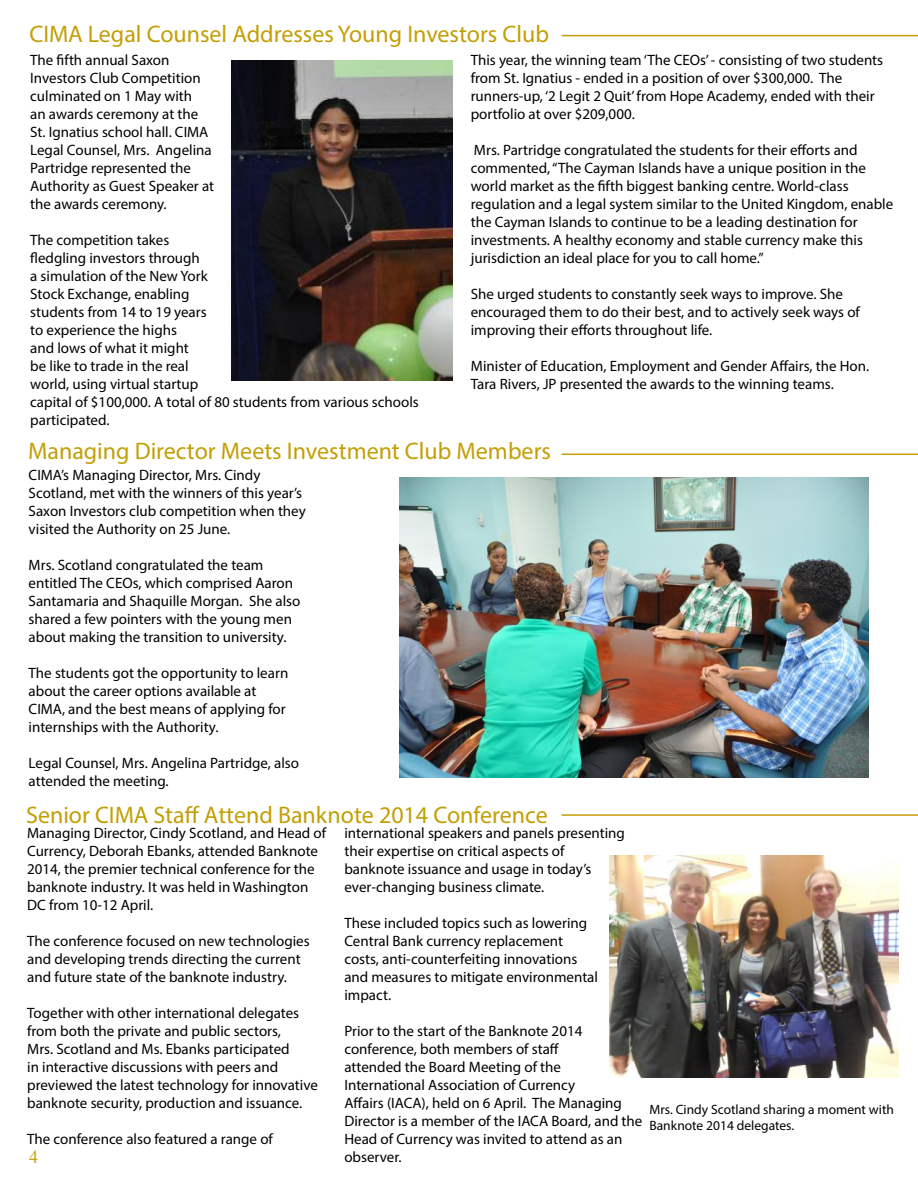
<style>
.page{position:relative;width:918px;height:1188px;background:#fff}
.page>*{position:absolute;margin:0;border:0;box-sizing:border-box;transform-origin:0 0}
.t1{font:24px "Myriad Pro";color:#c39f06}
.t2{font:18px "Times New Roman";color:#c39f06}
.t3{font:15px/18px "Myriad Pro";color:#000}
.t4{font:13.5px/16.2px "Myriad Pro";color:#000}
</style>
<div class="page">
<hr style="left:562px;top:35px;width:356px;height:1px;background:#c39f06">
<hr style="left:562px;top:454px;width:356px;height:1px;background:#c39f06">
<img style="left:610px;top:855px;width:288px;height:223px">
<img style="left:231px;top:60px;width:221px;height:320px">
<hr style="left:562px;top:814px;width:356px;height:2px;background:#c39f06">
<img style="left:400px;top:477px;width:468px;height:301px">
<h1 class="t1" style="left:29px;top:19px;width:521px">CIMA Legal Counsel Addresses Young Investors Club</h1>
<p class="t3" style="left:30px;top:50px;width:185px">The fifth annual Saxon<br>Investors Club Competition culminated on 1 May with<br>an awards ceremony at the<br>St. Ignatius school hall. CIMA<br>Legal Counsel, Mrs. Angelina<br>Partridge represented the<br>Authority as Guest Speaker at the awards ceremony.</p>
<p class="t3" style="left:30px;top:230px;width:390px">The competition takes<br>fledgling investors through<br>a simulation of the New York<br>Stock Exchange, enabling<br>students from 14 to 19 years<br>to experience the highs<br>and lows of what it might<br>be like to trade in the real<br>world, using virtual startup<br>capital of $100,000. A total of 80 students from various schools participated.</p>
<p class="t3" style="left:471px;top:50px;width:414px">This year, the winning team ‘The CEOs’ - consisting of two students from St. Ignatius - ended in a position of over $300,000. The runners-up, ‘2 Legit 2 Quit’ from Hope Academy, ended with their portfolio at over $209,000.</p>
<p class="t3" style="left:471px;top:140px;width:424px">Mrs. Partridge congratulated the students for their efforts and commented, “The Cayman Islands have a unique position in the world market as the fifth biggest banking centre. World-class regulation and a legal system similar to the United Kingdom, enable the Cayman Islands to continue to be a leading destination for investments. A healthy economy and stable currency make this jurisdiction an ideal place for you to call home.”</p>
<p class="t3" style="left:471px;top:284px;width:391px">She urged students to constantly seek ways to improve. She encouraged them to do their best, and to actively seek ways of improving their efforts throughout life.</p>
<p class="t3" style="left:471px;top:356px;width:400px">Minister of Education, Employment and Gender Affairs, the Hon.<br>Tara Rivers, JP presented the awards to the winning teams.</p>
<h1 class="t1" style="left:28px;top:436px;width:524px">Managing Director Meets Investment Club Members</h1>
<p class="t3" style="left:29px;top:466px;width:279px">CIMA’s Managing Director, Mrs. Cindy Scotland, met with the winners of this year’s Saxon Investors club competition when they visited the Authority on 25 June.</p>
<p class="t3" style="left:29px;top:556px;width:273px">Mrs. Scotland congratulated the team entitled The CEOs, which comprised Aaron Santamaria and Shaquille Morgan. She also shared a few pointers with the young men about making the transition to university.</p>
<p class="t3" style="left:29px;top:664px;width:261px">The students got the opportunity to learn about the career options available at CIMA, and the best means of applying for internships with the Authority.</p>
<p class="t3" style="left:29px;top:754px;width:272px">Legal Counsel, Mrs. Angelina Partridge, also attended the meeting.</p>
<h1 class="t1" style="left:26px;top:800px;width:523px">Senior CIMA Staff Attend Banknote 2014 Conference</h1>
<p class="t3" style="left:27px;top:824px;width:300px">Managing Director, Cindy Scotland, and Head of Currency, Deborah Ebanks, attended Banknote 2014, the premier technical conference for the banknote industry. It was held in Washington DC from 10-12 April.</p>
<p class="t3" style="left:27px;top:932px;width:284px">The conference focused on new technologies and developing trends directing the current and future state of the banknote industry.</p>
<p class="t3" style="left:27px;top:1004px;width:292px">Together with other international delegates from both the private and public sectors,<br>Mrs. Scotland and Ms. Ebanks participated<br>in interactive discussions with peers and previewed the latest technology for innovative banknote security, production and issuance.</p>
<p class="t3" style="left:27px;top:1130px;width:247px">The conference also featured a range of</p>
<p class="t2" style="left:29px;top:1144px;width:10px">4</p>
<p class="t3" style="left:344px;top:824px;width:282px">international speakers and panels presenting their expertise on critical aspects of banknote issuance and usage in today’s ever-changing business climate.</p>
<p class="t3" style="left:344px;top:914px;width:255px">These included topics such as lowering Central Bank currency replacement costs, anti-counterfeiting innovations and measures to mitigate environmental impact.</p>
<p class="t3" style="left:344px;top:1022px;width:300px">Prior to the start of the Banknote 2014 conference, both members of staff<br>attended the Board Meeting of the International Association of Currency<br>Affairs (IACA), held on 6 April. The Managing Director is a member of the IACA Board, and the Head of Currency was invited to attend as an observer.</p>
<p class="t4" style="left:649px;top:1101px;width:246px">Mrs. Cindy Scotland sharing a moment with<br>Banknote 2014 delegates.</p>
</div>
